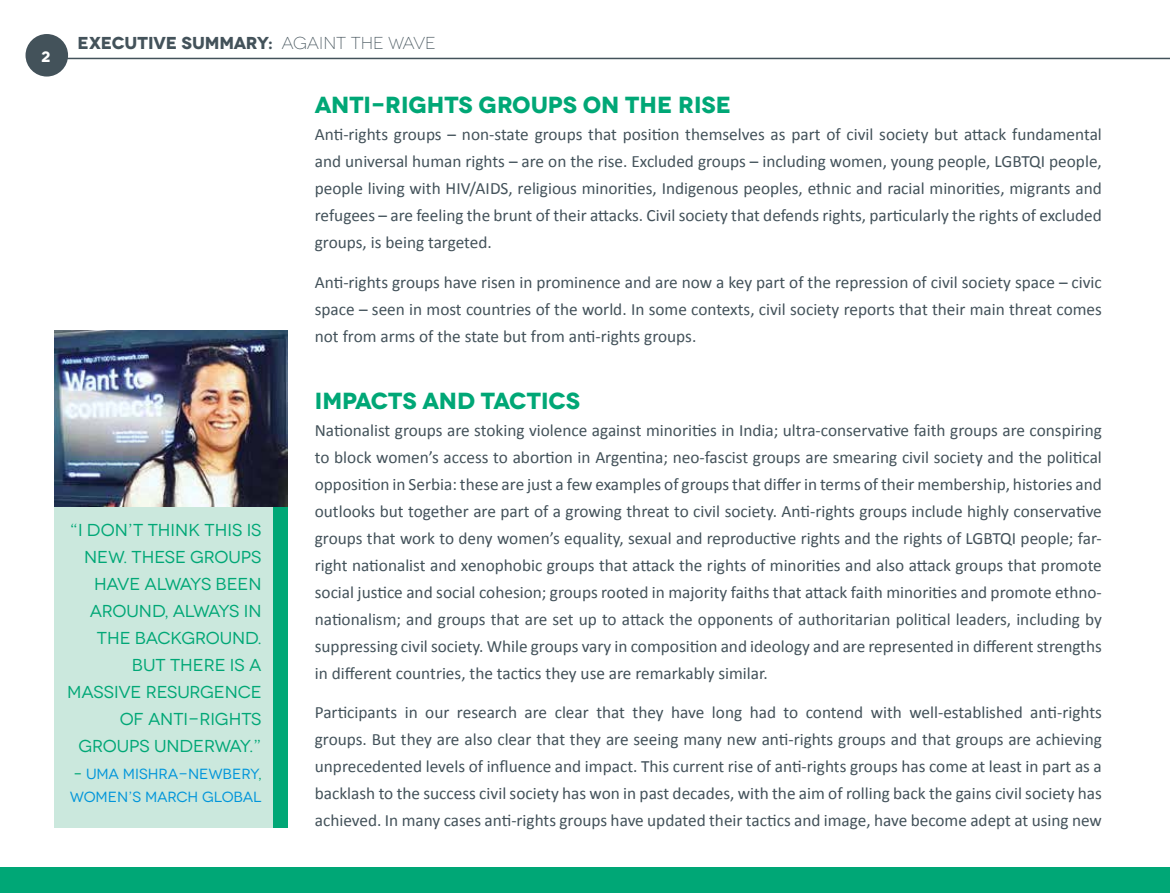
<style>
.page{position:relative;width:1170px;height:893px;background:#fff}
.page>*{position:absolute;margin:0;border:0;box-sizing:border-box;transform-origin:0 0}
.t1{font:700 23.25px "Novecentowide";color:#00a776}
.t2{font:17.25px/27px "Calibri";color:#43525a;text-align:justify}
.t3{font:17.25px/27px "Novecentowide";letter-spacing:-.005em;color:#00a776;text-align:right}
.t4{font:700 17.25px "Novecentowide";letter-spacing:-.01em;color:#43525a}
.t5{font:700 15px "Novecentowide";color:#fff}
.t6{font:14.7px/22.5px "Novecentowide";letter-spacing:-.01em;color:#0095da}
.s1{font-weight:300}
.s2{color:#00a776}
</style>
<div class="page">
<div style="left:0;top:867px;width:1169px;height:26px;background:#00a776"></div>
<hr style="left:54px;top:58px;width:1115px;height:1px;background:#43525a">
<div style="left:26px;top:34px;width:42px;height:43px;background:#43525a;border-radius:50%"></div>
<div style="left:54px;top:506px;width:234px;height:321px;background:#cbe8dd"></div>
<div style="left:274px;top:506px;width:14px;height:321px;background:#00a776"></div>
<img style="left:54px;top:331px;width:234px;height:175px">
<p class="t5" style="left:41px;top:47px;width:11px">2</p>
<p class="t4" style="left:78px;top:32px;width:359px">EXECUTIVE SUMMARY: <span class="s1">AGAINT THE WAVE</span></p>
<p class="t3" style="left:67px;top:517px;width:196px">“I DON’T THI NK THIS IS<br>NEW. THESE GROUPS<br>HAVE ALWAYS BEEN<br>AROUND, ALWAYS I N<br>THE BACKGROUND.<br>BUT THERE IS A<br>MASSIVE RESURGENCE<br>OF ANTI -RIGHTS<br>GROUPS UNDERWAY.”</p>
<p class="t6" style="left:70px;top:763px;width:193px"><span class="s2">–</span> UMA MISHRA-N EWBERY<span class="s2">,<br></span>WOMEN’S MARCH GLOBAL</p>
<h1 class="t1" style="left:315px;top:90px;width:418px">ANTI-RIGHTS GROUPS ON THE RISE</h1>
<p class="t2" style="left:315px;top:121px;width:788px">Anti-rights groups – non-state groups that position themselves as part of civil society but attack fundamental and universal human rights – are on the rise. Excluded groups – including women, young people, LGBTQI people, people living with HIV/AIDS, religious minorities, Indigenous peoples, ethnic and racial minorities, migrants and refugees – are feeling the brunt of their attacks. Civil society that defends rights, particularly the rights of excluded groups, is being targeted.</p>
<p class="t2" style="left:315px;top:269px;width:788px">Anti-rights groups have risen in prominence and are now a key part of the repression of civil society space – civic space – seen in most countries of the world. In some contexts, civil society reports that their main threat comes not from arms of the state but from anti-rights groups.</p>
<h1 class="t1" style="left:315px;top:386px;width:267px">IMPACTS AND TACTICS</h1>
<p class="t2" style="left:315px;top:417px;width:788px">Nationalist groups are stoking violence against minorities in India; ultra-conservative faith groups are conspiring to block women’s access to abortion in Argentina; neo-fascist groups are smearing civil society and the political opposition in Serbia: these are just a few examples of groups that differ in terms of their membership, histories and outlooks but together are part of a growing threat to civil society. Anti-rights groups include highly conservative groups that work to deny women’s equality, sexual and reproductive rights and the rights of LGBTQI people; far&shy;right nationalist and xenophobic groups that attack the rights of minorities and also attack groups that promote social justice and social cohesion; groups rooted in majority faiths that attack faith minorities and promote ethno&shy;nationalism; and groups that are set up to attack the opponents of authoritarian political leaders, including by suppressing civil society. While groups vary in composition and ideology and are represented in different strengths in different countries, the tactics they use are remarkably similar.</p>
<p class="t2" style="left:315px;top:699px;width:788px">Participants in our research are clear that they have long had to contend with well-established anti-rights groups. But they are also clear that they are seeing many new anti-rights groups and that groups are achieving unprecedented levels of influence and impact. This current rise of anti-rights groups has come at least in part as a backlash to the success civil society has won in past decades, with the aim of rolling back the gains civil society has achieved. In many cases anti-rights groups have updated their tactics and image, have become adept at using new</p>
</div>
